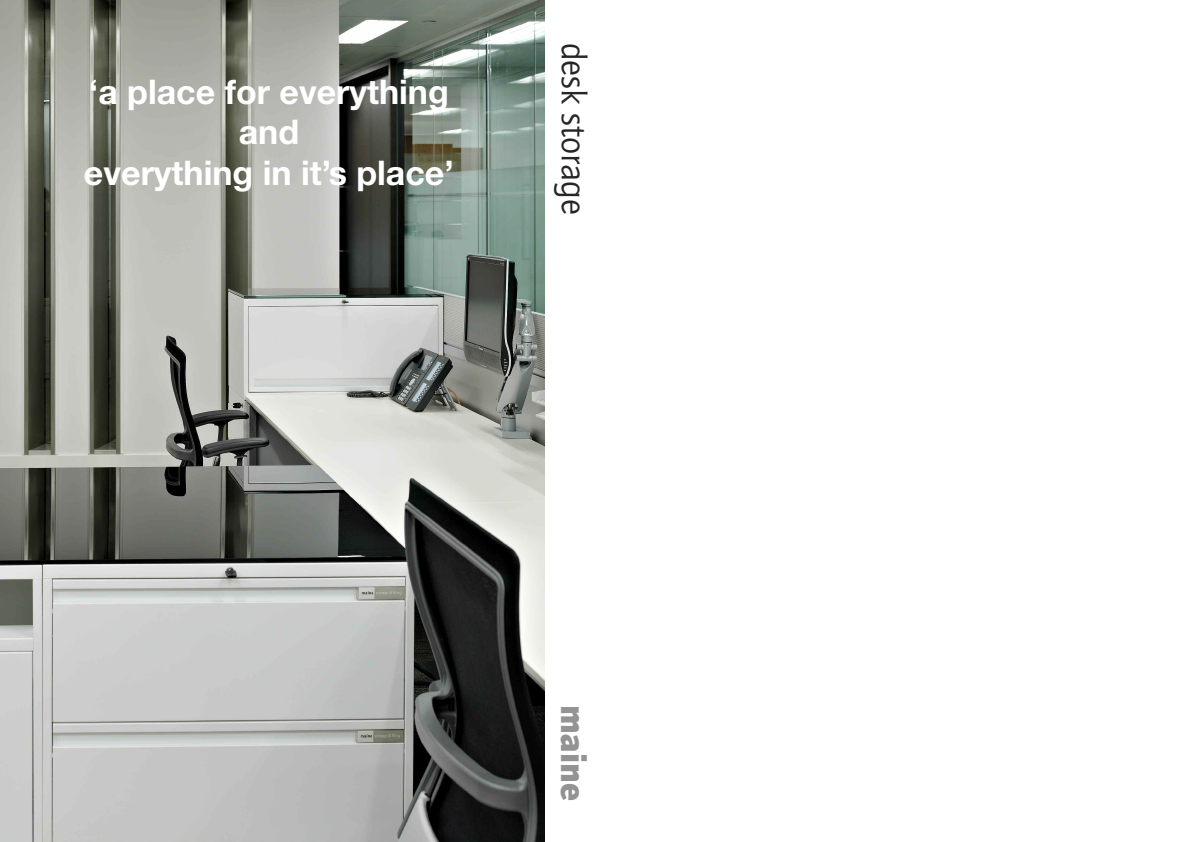
<style>
.page{position:relative;width:1191px;height:842px;background:#fff}
.page>*{position:absolute;margin:0;border:0;box-sizing:border-box;transform-origin:0 0}
.t1{font:36px "Quay Sans EF";color:#272627}
.t2{font:900 36px "Quay Sans EF";color:#939393}
.t3{font:700 34px/40.8px "Helvetica Neue";color:#fff;text-align:center}
</style>
<div class="page">
<img style="left:0;top:0;width:544px;height:842px">
<p class="t3" style="left:84px;top:74px;width:371px">‘a place for everything and<br>everything in it’s place’</p>
<p class="t1" style="left:595px;top:43px;width:174px;rotate:90deg">desk storage</p>
<p class="t2" style="left:594px;top:704px;width:98px;rotate:90deg">maine</p>
</div>
